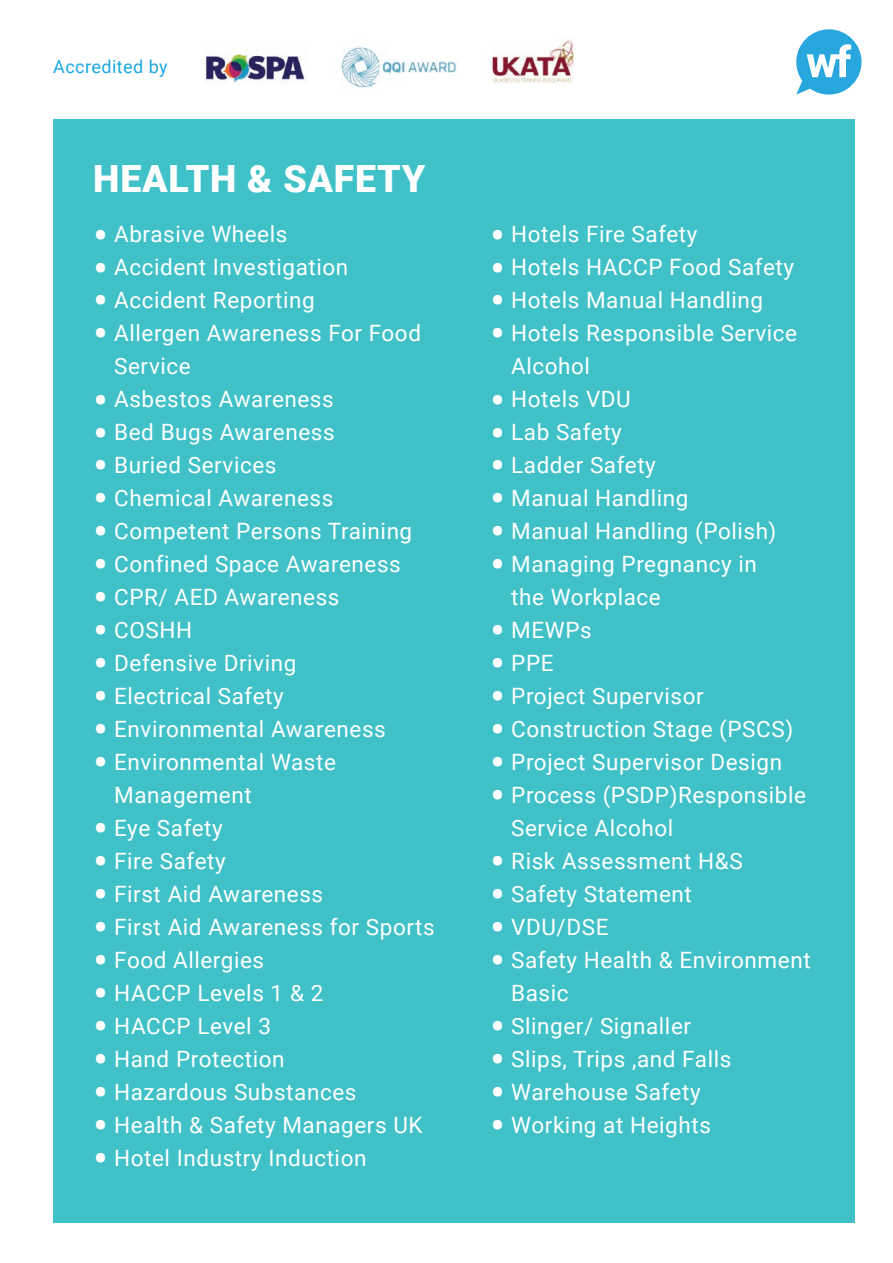
<style>
.page{position:relative;width:893px;height:1263px;background:#fff}
.page>*{position:absolute;margin:0;border:0;box-sizing:border-box;transform-origin:0 0}
.t1{font:45px/33px "Roboto";color:#fff;text-align:justify}
.t2{font:900 37.5px "Roboto";letter-spacing:.02em;color:#fff}
.t3{font:22.5px/33px "Roboto";letter-spacing:.025em;color:#fff}
.t4{font:18px "Roboto";letter-spacing:.025em;color:#1ca9e1}
</style>
<div class="page">
<div style="left:53px;top:119px;width:802px;height:1103px;background:#40c1c8"></div>
<svg style="left:796px;top:29px;width:65px;height:66px"></svg>
<img style="left:205px;top:40px;width:369px;height:48px">
<p class="t4" style="left:53px;top:54px;width:116px">Accredited by</p>
<h2 class="t2" style="left:93px;top:152px;width:334px">HEALTH &amp; SAFETY</h2>
<h1 class="t1" style="left:93px;top:216px;width:17px">• • • •</h1>
<h1 class="t1" style="left:93px;top:381px;width:17px">• • • • • • • • • • • •</h1>
<h1 class="t1" style="left:93px;top:810px;width:17px">• • • • • • • • • • •</h1>
<p class="t3" style="left:114px;top:216px;width:322px">Abrasive Wheels<br>Accident Investigation<br>Accident Reporting<br>Allergen Awareness For Food<br>Service<br>Asbestos Awareness<br>Bed Bugs Awareness<br>Buried Services<br>Chemical Awareness<br>Competent Persons Training<br>Confined Space Awareness<br>CPR/ AED Awareness<br>COSHH<br>Defensive Driving<br>Electrical Safety<br>Environmental Awareness<br>Environmental Waste<br>Management<br>Eye Safety<br>Fire Safety<br>First Aid Awareness<br>First Aid Awareness for Sports<br>Food Allergies<br>HACCP Levels 1 &amp; 2<br>HACCP Level 3<br>Hand Protection<br>Hazardous Substances<br>Health &amp; Safety Managers UK<br>Hotel Industry Induction</p>
<h1 class="t1" style="left:490px;top:216px;width:17px">• • • •</h1>
<h1 class="t1" style="left:490px;top:381px;width:17px">• • • • • •</h1>
<h1 class="t1" style="left:490px;top:612px;width:17px">• • • • • •</h1>
<h1 class="t1" style="left:490px;top:843px;width:17px">• • • •</h1>
<h1 class="t1" style="left:490px;top:1008px;width:17px">• • • •</h1>
<p class="t3" style="left:511px;top:216px;width:301px">Hotels Fire Safety<br>Hotels HACCP Food Safety<br>Hotels Manual Handling<br>Hotels Responsible Service<br>Alcohol<br>Hotels VDU<br>Lab Safety<br>Ladder Safety<br>Manual Handling<br>Manual Handling (Polish)<br>Managing Pregnancy in<br>the Workplace<br>MEWPs<br>PPE<br>Project Supervisor<br>Construction Stage (PSCS)<br>Project Supervisor Design<br>Process (PSDP)Responsible<br>Service Alcohol<br>Risk Assessment H&amp;S<br>Safety Statement<br>VDU/DSE<br>Safety Health &amp; Environment<br>Basic<br>Slinger/ Signaller<br>Slips, Trips ,and Falls<br>Warehouse Safety<br>Working at Heights</p>
</div>
